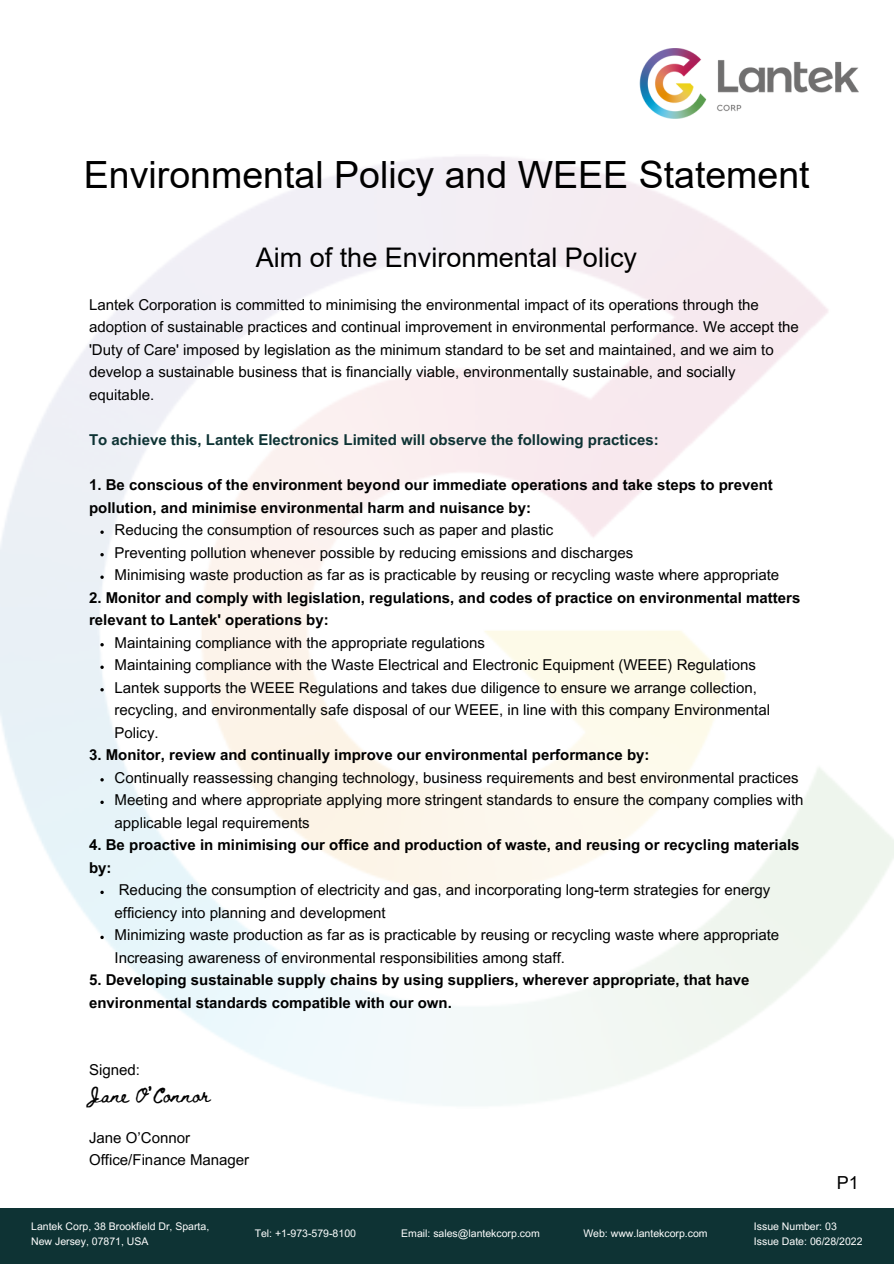
<style>
.page{position:relative;width:894px;height:1264px;background:#fff}
.page>*{position:absolute;margin:0;border:0;box-sizing:border-box;transform-origin:0 0}
.t1{font:37.5px "Arial";color:#000}
.t2{font:27px "Arial";color:#000}
.t3{font:18px "Arial";color:#000}
.t4{font:15px/22.5px "Arial MT Pro";color:#000}
.t5{font:700 15px/22.5px "Arial MT Pro";color:#000}
.t6{font:700 15px "Arial MT Pro";color:#0e3334}
.t7{font:15px/27px "Beth Ellen";color:#000}
.t8{font:10.5px/14.7px "Arial MT Pro";color:#fff}
.s1{font-family:"Arial MT Pro"}
</style>
<div class="page">
<svg style="left:100px;top:530px;width:4px;height:4px"></svg>
<svg style="left:100px;top:553px;width:4px;height:3px"></svg>
<svg style="left:100px;top:575px;width:4px;height:4px"></svg>
<svg style="left:100px;top:643px;width:4px;height:3px"></svg>
<svg style="left:100px;top:665px;width:4px;height:4px"></svg>
<svg style="left:100px;top:688px;width:4px;height:3px"></svg>
<svg style="left:100px;top:778px;width:4px;height:3px"></svg>
<svg style="left:100px;top:800px;width:4px;height:4px"></svg>
<svg style="left:100px;top:890px;width:4px;height:4px"></svg>
<svg style="left:100px;top:935px;width:4px;height:4px"></svg>
<img style="left:639px;top:49px;width:219px;height:69px">
<div style="left:0;top:1207px;width:893px;height:56px;background:#0e3334"></div>
<p class="t1" style="left:84px;top:154px;width:727px">Environmental Policy and WEEE Statement</p>
<p class="t2" style="left:256px;top:242px;width:382px">Aim of the Environmental Policy</p>
<p class="t4" style="left:89px;top:295px;width:711px">Lantek Corporation is committed to minimising the environmental impact of its operations through the adoption of sustainable practices and continual improvement in environmental performance. We accept the 'Duty of Care' imposed by legislation as the minimum standard to be set and maintained, and we aim to develop a sustainable business that is financially viable, environmentally sustainable, and socially equitable.</p>
<p class="t6" style="left:89px;top:434px;width:571px">To achieve this, Lantek Electronics Limited will observe the following practices:</p>
<h1 class="t5" style="left:89px;top:475px;width:685px">1. Be conscious of the environment beyond our immediate operations and take steps to prevent pollution, and minimise environmental harm and nuisance by:</h1>
<h2 class="t4" style="left:115px;top:520px;width:440px">Reducing the consumption of resources such as paper and plastic</h2>
<h5 class="t4" style="left:115px;top:543px;width:520px">Preventing pollution whenever possible by reducing emissions and discharges</h5>
<h4 class="t4" style="left:115px;top:565px;width:666px">Minimising waste production as far as is practicable by reusing or recycling waste where appropriate</h4>
<h4 class="t5" style="left:89px;top:588px;width:712px">2. Monitor and comply with legislation, regulations, and codes of practice on environmental matters relevant to Lantek' operations by:</h4>
<p class="t4" style="left:115px;top:633px;width:372px">Maintaining compliance with the appropriate regulations</p>
<p class="t4" style="left:115px;top:655px;width:642px">Maintaining compliance with the Waste Electrical and Electronic Equipment (WEEE) Regulations</p>
<p class="t4" style="left:115px;top:678px;width:656px">Lantek supports the WEEE Regulations and takes due diligence to ensure we arrange collection, recycling, and environmentally safe disposal of our WEEE, in line with this company Environmental<br>Policy.</p>
<h4 class="t5" style="left:89px;top:745px;width:561px">3. Monitor, review and continually improve our environmental performance by:</h4>
<p class="t4" style="left:115px;top:768px;width:685px">Continually reassessing changing technology, business requirements and best environmental practices</p>
<p class="t4" style="left:115px;top:790px;width:690px">Meeting and where appropriate applying more stringent standards to ensure the company complies with applicable legal requirements</p>
<p class="t5" style="left:89px;top:835px;width:711px">4. Be proactive in minimising our office and production of waste, and reusing or recycling materials by:</p>
<h4 class="t4" style="left:115px;top:880px;width:657px">Reducing the consumption of electricity and gas, and incorporating long-term strategies for energy efficiency into planning and development</h4>
<p class="t4" style="left:115px;top:925px;width:666px">Minimizing waste production as far as is practicable by reusing or recycling waste where appropriate<br>Increasing awareness of environmental responsibilities among staff.</p>
<p class="t5" style="left:89px;top:970px;width:661px">5. Developing sustainable supply chains by using suppliers, wherever appropriate, that have environmental standards compatible with our own.</p>
<h4 class="t7" style="left:89px;top:1056px;width:123px"><span class="s1">Signed:<br></span>Jane O’Connor</h4>
<p class="t4" style="left:89px;top:1128px;width:162px">Jane O’Connor<br>Office/Finance Manager</p>
<h4 class="t8" style="left:31px;top:1220px;width:179px">Lantek Corp, 38 Brookfield Dr, Sparta,<br>New Jersey, 07871, USA</h4>
<h5 class="t8" style="left:255px;top:1226px;width:103px">Tel: +1-973-579-8100</h5>
<h5 class="t8" style="left:401px;top:1226px;width:140px">Email: sales@lantekcorp.com</h5>
<h3 class="t8" style="left:583px;top:1226px;width:126px">Web: www.lantekcorp.com</h3>
<p class="t3" style="left:836px;top:1172px;width:23px">P1</p>
<p class="t8" style="left:753px;top:1220px;width:84px">Issue Number: 03</p>
<p class="t8" style="left:753px;top:1234px;width:110px">Issue Date: 06/28/2022</p>
</div>
